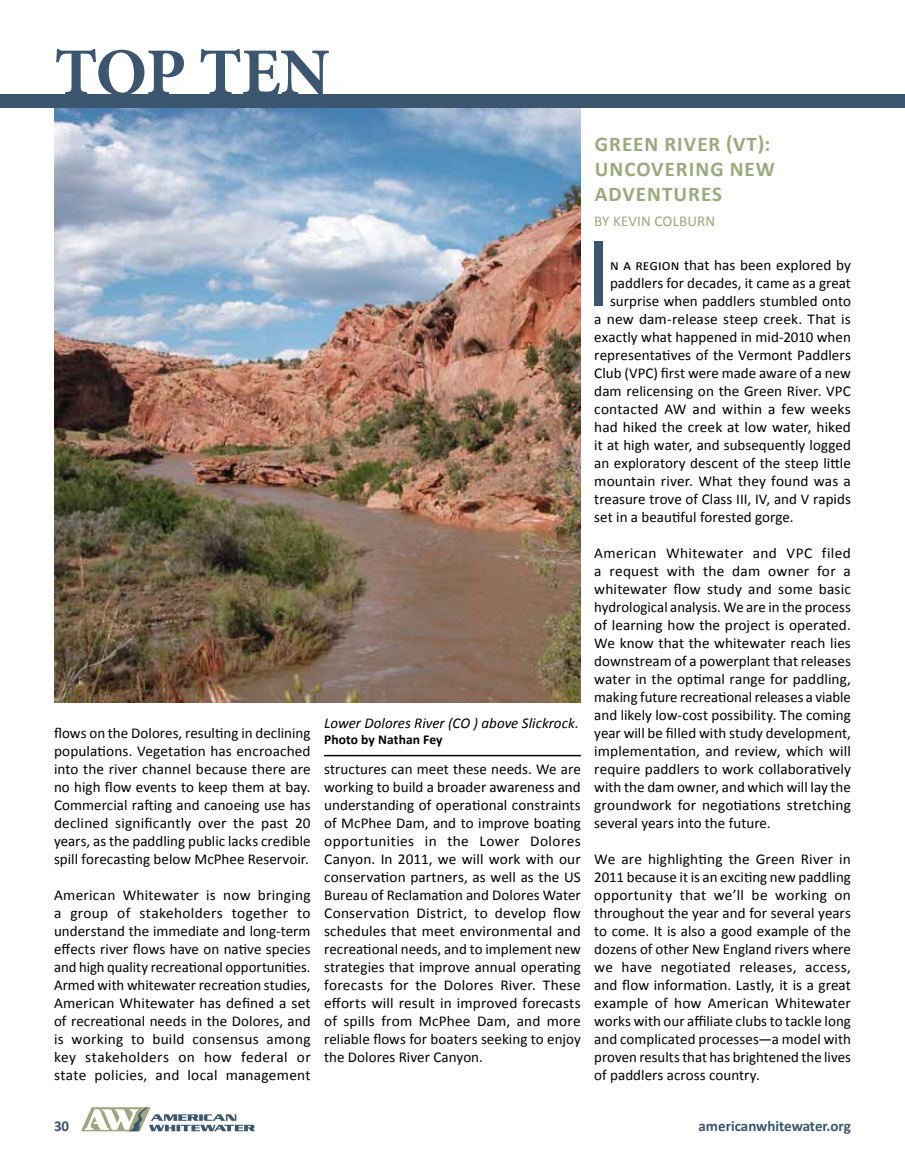
<style>
.page{position:relative;width:905px;height:1175px;background:#fff}
.page>*{position:absolute;margin:0;border:0;box-sizing:border-box;transform-origin:0 0}
.t1{font:95.85px "Myriad Pro";color:#3b566e}
.t2{font:700 67.5px "Minion Pro";color:#3b566e}
.t3{font:700 21px "Calibri";letter-spacing:.05em;color:#9ca87d}
.t4{font:15px/18px "Calibri";letter-spacing:.005em;color:#000;text-align:justify}
.t5{font:italic 15px "Calibri";color:#000}
.t6{font:700 15px "Calibri";color:#3b566e}
.t7{font:15px "Calibri";color:#9ca87d}
.t8{font:700 13.5px "Calibri";letter-spacing:.005em;color:#000}
</style>
<div class="page">
<img style="left:54px;top:108px;width:526px;height:594px">
<svg style="left:81px;top:1107px;width:174px;height:24px"></svg>
<div style="left:0;top:94px;width:904px;height:14px;background:#3b566e"></div>
<hr style="left:324px;top:755px;width:256px;height:1px;background:#000">
<h2 class="t2" style="left:54px;top:25px;width:277px">TOP TEN</h2>
<p class="t4" style="left:54px;top:723px;width:258px">flows on the Dolores, resulting in declining populations. Vegetation has encroached into the river channel because there are no high flow events to keep them at bay.<br>Commercial rafting and canoeing use has declined significantly over the past 20 years, as the paddling public lacks credible spill forecasting below McPhee Reservoir.</p>
<p class="t4" style="left:54px;top:885px;width:258px">American Whitewater is now bringing a group of stakeholders together to understand the immediate and long-term effects river flows have on native species and high quality recreational opportunities.<br>Armed with whitewater recreation studies, American Whitewater has defined a set of recreational needs in the Dolores, and is working to build consensus among key stakeholders on how federal or state policies, and local management</p>
<p class="t5" style="left:324px;top:713px;width:256px">Lower Dolores River (CO ) above Slickrock.</p>
<p class="t8" style="left:324px;top:731px;width:120px">PHOTO BY NATHAN FEY</p>
<p class="t4" style="left:324px;top:759px;width:258px">structures can meet these needs. We are working to build a broader awareness and understanding of operational constraints of McPhee Dam, and to improve boating opportunities in the Lower Dolores Canyon. I n 2011, we will work with our conservation partners, as well as the US Bureau of Reclamation and Dolores Water Conservation District, to develop flow schedules that meet environmental and recreational needs, and to implement new strategies that improve annual operating forecasts for the Dolores River. These efforts will result in improved forecasts of spills from McPhee Dam, and more reliable flows for boaters seeking to enjoy the Dolores River Canyon.</p>
<h3 class="t3" style="left:594px;top:131px;width:27px">GREEN</h3>
<h3 class="t3" style="left:664px;top:131px;width:25px">RIVER</h3>
<h3 class="t3" style="left:726px;top:131px;width:46px">(VT):</h3>
<h3 class="t3" style="left:594px;top:156px;width:29px">UNCOVERING</h3>
<h3 class="t3" style="left:729px;top:156px;width:31px">NEW</h3>
<h3 class="t3" style="left:594px;top:181px;width:127px">ADVENTURES</h3>
<p class="t7" style="left:594px;top:212px;width:34px">by Kevin</p>
<p class="t7" style="left:654px;top:212px;width:18px">Colburn</p>
<h1 class="t1" style="left:587px;top:215px;width:24px">I</h1>
<p class="t4" style="left:610px;top:255px;width:242px">n a region that has been explored by</p>
<p class="t4" style="left:610px;top:273px;width:242px">paddlers for decades, it came as a great</p>
<p class="t4" style="left:610px;top:291px;width:242px">surprise when paddlers stumbled onto</p>
<p class="t4" style="left:594px;top:309px;width:258px">a new dam-release steep creek. That is</p>
<p class="t4" style="left:594px;top:327px;width:258px">exactly what happened in mid-2010 when</p>
<p class="t4" style="left:594px;top:345px;width:258px">representatives of the Vermont Paddlers</p>
<p class="t4" style="left:594px;top:363px;width:258px">Club (VPC) first were made aware of a new</p>
<p class="t4" style="left:594px;top:381px;width:258px">dam relicensing on the Green River. VPC</p>
<p class="t4" style="left:594px;top:399px;width:258px">contacted AW and within a few weeks</p>
<p class="t4" style="left:594px;top:417px;width:258px">had hiked the creek at low water, hiked</p>
<p class="t4" style="left:594px;top:435px;width:258px">it at high water, and subsequently logged</p>
<p class="t4" style="left:594px;top:453px;width:258px">an exploratory descent of the steep little</p>
<p class="t4" style="left:594px;top:471px;width:258px">mountain river. What they found was a</p>
<p class="t4" style="left:594px;top:489px;width:258px">treasure trove of Class III, IV, and V rapids</p>
<p class="t4" style="left:594px;top:507px;width:201px">set in a beautiful forested gorge.</p>
<p class="t4" style="left:594px;top:543px;width:258px">American Whitewater and VPC filed a request with the dam owner for a whitewater flow study and some basic hydrological analysis. We are in the process of learning how the project is operated.<br>We know that the whitewater reach lies downstream of a powerplant that releases water in the optimal range for paddling, making future recreational releases a viable and likely low-cost possibility. The coming year will be filled with study development, implementation, and review, which will require paddlers to work collaboratively with the dam owner, and which will lay the groundwork for negotiations stretching several years into the future.</p>
<p class="t4" style="left:594px;top:849px;width:258px">We are highlighting the Green River in 2011 because it is an exciting new paddling opportunity that we’ll be working on throughout the year and for several years to come. It is also a good example of the dozens of other New England rivers where we have negotiated releases, access, and flow information. Lastly, it is a great example of how American Whitewater works with our affiliate clubs to tackle long and complicated processes—a model with proven results that has brightened the lives of paddlers across country.</p>
<p class="t6" style="left:54px;top:1116px;width:17px">30</p>
<p class="t6" style="left:698px;top:1116px;width:154px">AMERICANWHITEWATER.ORG</p>
</div>
